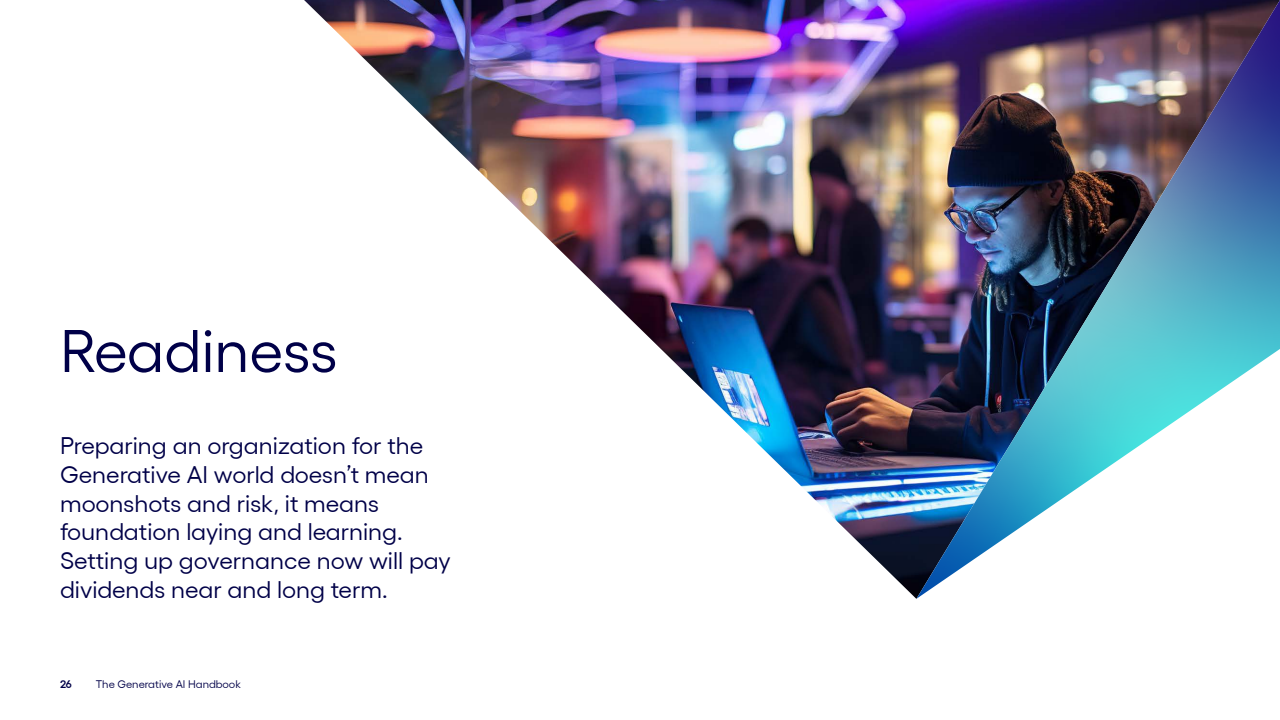
<style>
.page{position:relative;width:1280px;height:720px;background:#fff}
.page>*{position:absolute;margin:0;border:0;box-sizing:border-box;transform-origin:0 0}
.TITLES{font:60px "Gellix";color:#000048}
.TEXT{font:24px/28.8px "Gellix";color:#000048}
.t1{font:11px "Gellix";color:#000048}
.t2{font:600 11px "Gellix";color:#000048}
</style>
<div class="page">
<img style="left:304px;top:0;width:612px;height:599px">
<img style="left:916px;top:0;width:364px;height:599px">
<p class="TITLES" style="left:60px;top:305px;width:279px">Readiness</p>
<p class="TEXT" style="left:60px;top:429px;width:392px">Preparing an organization for the<br>Generative AI world doesn’t mean moonshots and risk, it means foundation laying and learning.<br>Setting up governance now will pay dividends near and long term.</p>
<p class="t2" style="left:60px;top:675px;width:13px">26</p>
<p class="t1" style="left:96px;top:676px;width:147px">The Generative AI Handbook</p>
</div>
